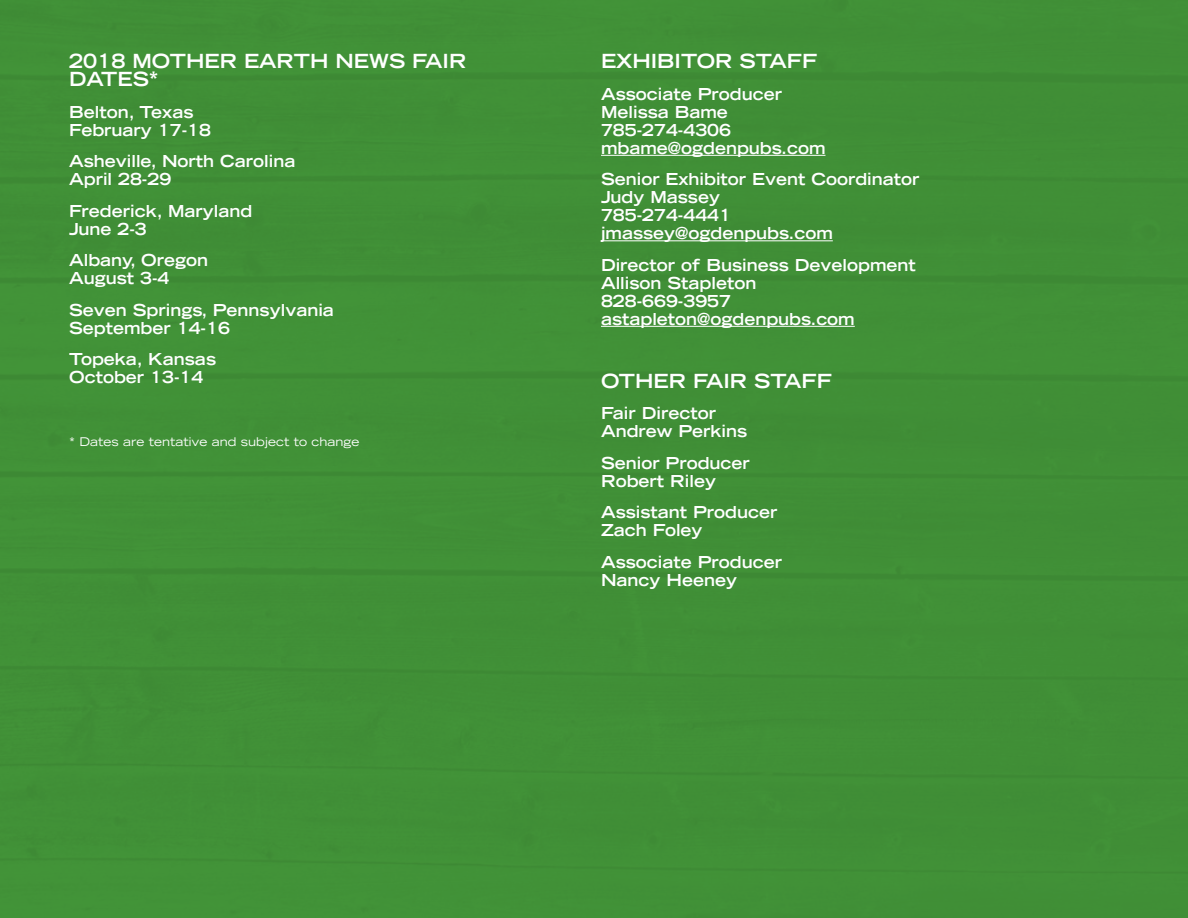
<style>
.page{position:relative;width:1188px;height:918px;background:#439539}
.page>*{position:absolute;margin:0;border:0;box-sizing:border-box;transform-origin:0 0}
.t1{font:700 expanded 19.5px/18px "Trade Gothic LT Std";color:#fff}
.t2{font:700 expanded 16.5px/18px "Trade Gothic LT Std";color:#fff}
.t3{font:expanded 12px "Trade Gothic LT Std";color:#fff}
</style>
<div class="page">
<hr style="left:601px;top:155px;width:224px;height:1px;background:#fff">
<hr style="left:601px;top:240px;width:232px;height:1px;background:#fff">
<hr style="left:601px;top:326px;width:254px;height:1px;background:#fff">
<p class="t1" style="left:69px;top:52px;width:399px">2018 MOTHER EARTH NEWS FAIR<br>DATES*</p>
<p class="t2" style="left:69px;top:102px;width:143px">Belton, Texas<br>February 17-18</p>
<p class="t2" style="left:69px;top:152px;width:228px">Asheville, North Carolina<br>April 28-29</p>
<p class="t2" style="left:69px;top:201px;width:185px">Frederick, Maryland<br>June 2-3</p>
<p class="t2" style="left:69px;top:251px;width:141px">Albany, Oregon<br>August 3-4</p>
<p class="t2" style="left:69px;top:300px;width:266px">Seven Springs, Pennsylvania<br>September 14-16</p>
<p class="t2" style="left:69px;top:350px;width:148px">Topeka, Kansas<br>October 13-14</p>
<p class="t3" style="left:69px;top:434px;width:292px">* Dates are tentative and subject to change</p>
<p class="t1" style="left:601px;top:52px;width:218px">EXHIBITOR STAFF</p>
<p class="t2" style="left:601px;top:84px;width:226px">Associate Producer<br>Melissa Bame<br>785-274-4306 mbame@ogdenpubs.com</p>
<p class="t2" style="left:601px;top:170px;width:320px">Senior Exhibitor Event Coordinator<br>Judy Massey<br>785-274-4441 jmassey@ogdenpubs.com</p>
<p class="t2" style="left:601px;top:255px;width:316px">Director of Business Development<br>Allison Stapleton<br>828-669-3957 astapleton@ogdenpubs.com</p>
<p class="t1" style="left:601px;top:371px;width:232px">OTHER FAIR STAFF</p>
<p class="t2" style="left:601px;top:404px;width:148px">Fair Director<br>Andrew Perkins</p>
<p class="t2" style="left:601px;top:453px;width:150px">Senior Producer<br>Robert Riley</p>
<p class="t2" style="left:601px;top:503px;width:178px">Assistant Producer<br>Zach Foley</p>
<p class="t2" style="left:601px;top:552px;width:182px">Associate Producer<br>Nancy Heeney</p>
</div>
